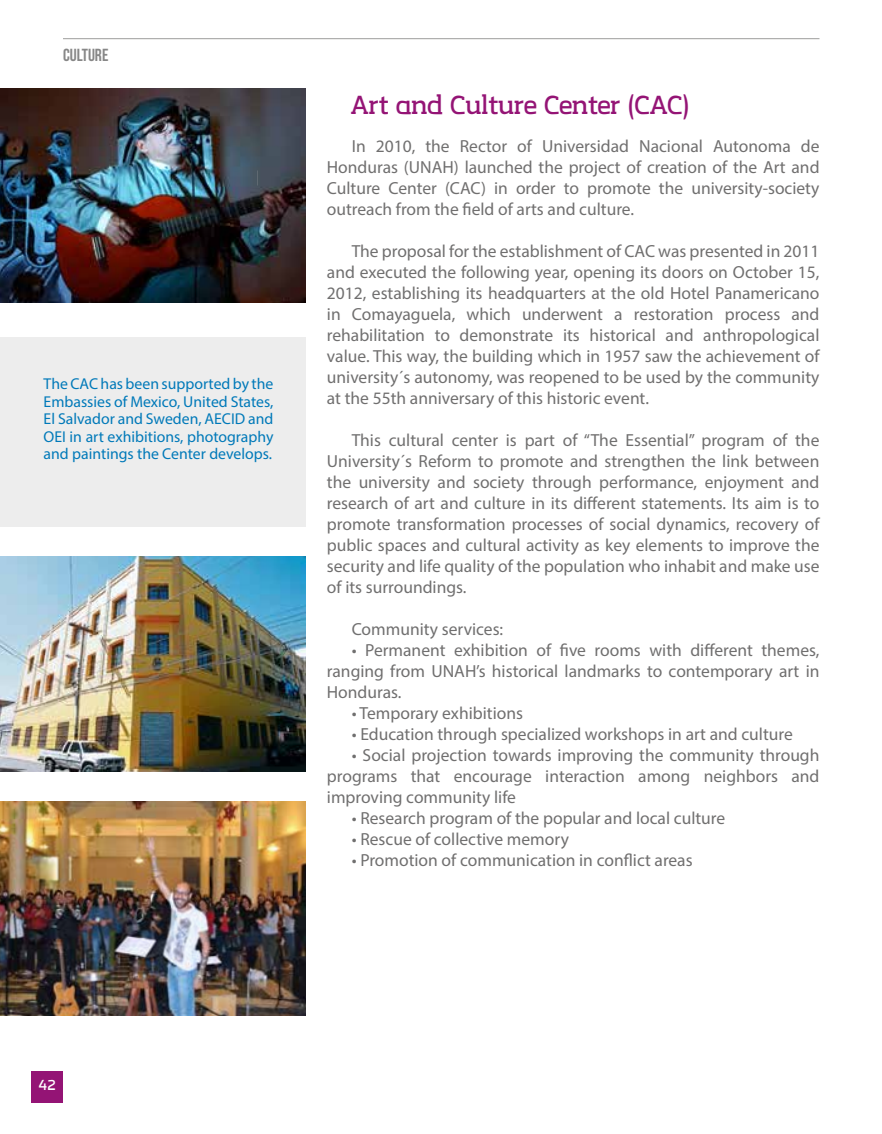
<style>
.page{position:relative;width:882px;height:1134px;background:#fff}
.page>*{position:absolute;margin:0;border:0;box-sizing:border-box;transform-origin:0 0}
.t1{font:31.5px "Creativ Zoo Serif";color:#941475}
.t2{font:17.5px/21px "Myriad Pro";color:#706f6f;text-align:justify}
.t3{font:17.5px "Bebas Neue";color:#878787}
.t4{font:17.5px "Creativ Zoo Serif";color:#fff}
.t5{font:15.75px/17.5px "Myriad Pro";color:#0079b9;text-align:justify}
</style>
<div class="page">
<div style="left:31px;top:1071px;width:32px;height:32px;background:#941475"></div>
<img style="left:0;top:557px;width:305px;height:214px">
<hr style="left:63px;top:38px;width:756px;height:1px;background:#9d9d9c">
<img style="left:0;top:801px;width:305px;height:215px">
<img style="left:0;top:88px;width:305px;height:215px">
<div style="left:0;top:337px;width:305px;height:190px;background:#ededed"></div>
<p class="t3" style="left:63px;top:46px;width:47px">CULTURE</p>
<p class="t5" style="left:44px;top:375px;width:231px">The CAC has been supported by the Embassies of Mexico, United States, El Salvador and Sweden, AECID and OEI in art exhibitions, photography and paintings the Center develops.</p>
<h1 class="t1" style="left:351px;top:80px;width:340px">Art and Culture Center (CAC)</h1>
<p class="t2" style="left:327px;top:135px;width:494px;text-indent:25px">In 2010, the Rector of Universidad Nacional Autonoma de Honduras (UNAH) launched the project of creation of the Art and Culture Center (CAC) in order to promote the university-society outreach from the field of arts and culture.</p>
<p class="t2" style="left:327px;top:240px;width:494px;text-indent:25px">The proposal for the establishment of CAC was presented in 2011 and executed the following year, opening its doors on October 15, 2012, establishing its headquarters at the old Hotel Panamericano in Comayaguela, which underwent a restoration process and rehabilitation to demonstrate its historical and anthropological value. This way, the building which in 1957 saw the achievement of university´s autonomy, was reopened to be used by the community at the 55th anniversary of this historic event.</p>
<p class="t2" style="left:327px;top:429px;width:494px;text-indent:25px">This cultural center is part of “The Essential” program of the University´s Reform to promote and strengthen the link between the university and society through performance, enjoyment and research of art and culture in its different statements. Its aim is to promote transformation processes of social dynamics, recovery of public spaces and cultural activity as key elements to improve the security and life quality of the population who inhabit and make use of its surroundings.</p>
<p class="t2" style="left:352px;top:618px;width:153px">Community services:</p>
<p class="t2" style="left:327px;top:639px;width:494px;text-indent:25px">• Permanent exhibition of five rooms with different themes, ranging from UNAH’s historical landmarks to contemporary art in Honduras.</p>
<p class="t2" style="left:352px;top:702px;width:173px">• Temporary exhibitions</p>
<p class="t2" style="left:352px;top:723px;width:443px">• Education through specialized workshops in art and culture</p>
<p class="t2" style="left:327px;top:744px;width:494px;text-indent:25px">• Social projection towards improving the community through programs that encourage interaction among neighbors and improving community life</p>
<p class="t2" style="left:352px;top:807px;width:375px">• Research program of the popular and local culture</p>
<p class="t2" style="left:352px;top:828px;width:219px">• Rescue of collective memory</p>
<p class="t2" style="left:352px;top:849px;width:342px">• Promotion of communication in conflict areas</p>
<p class="t4" style="left:39px;top:1071px;width:19px">42</p>
</div>
